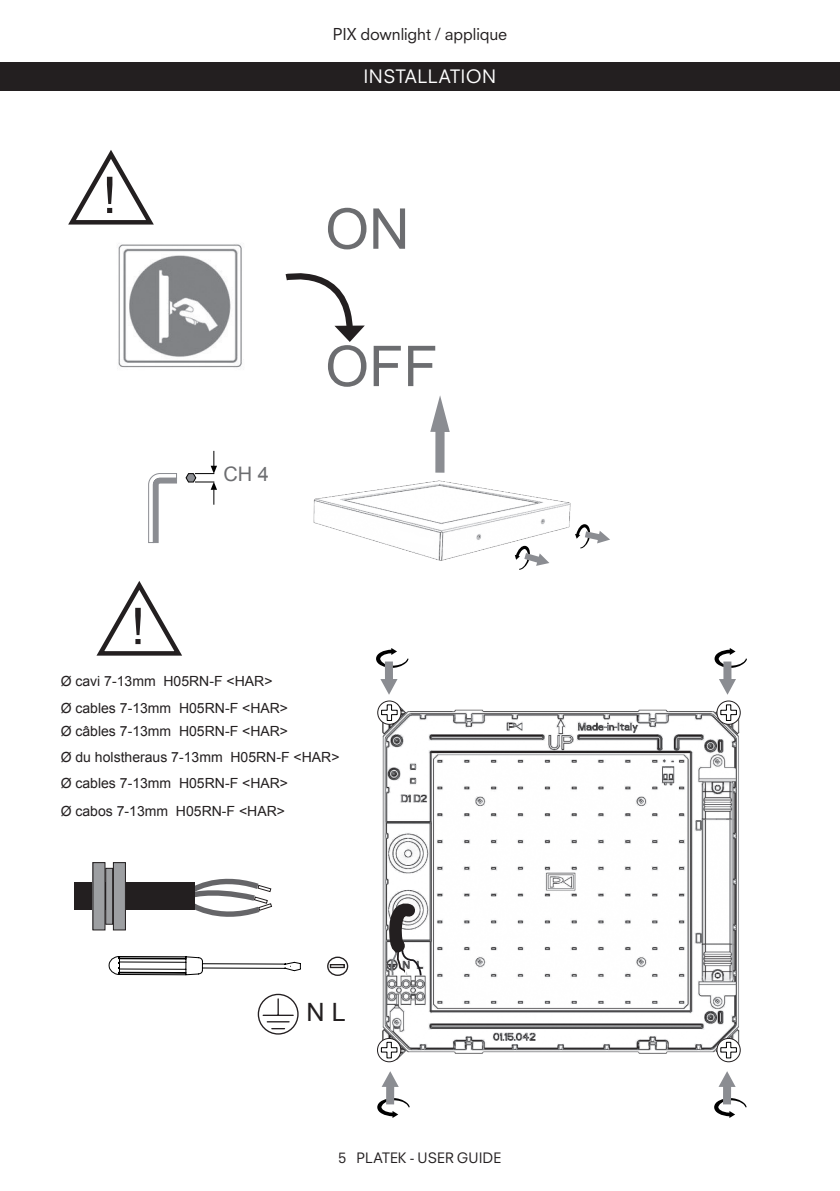
<style>
.page{position:relative;width:840px;height:1191px;background:#fff}
.page>*{position:absolute;margin:0;border:0;box-sizing:border-box;transform-origin:0 0}
.t1{font:56.2px "Arial";color:#6c6d70}
.t2{font:50.6px "Arial";color:#231f20}
.t3{font:25.2px "Arial";color:#231f20}
.t4{font:20px "Arial";color:#6c6d70}
.t5{font:18px "Neuzeit SLT Std";letter-spacing:.02em;color:#fff}
.t6{font:16px "Neuzeit SLT Std";letter-spacing:-.005em;color:#231f20}
.t7{font:14px/26px "Arial";color:#231f20}
.t8{font:14px "Neuzeit SLT Std";letter-spacing:.005em;color:#231f20}
</style>
<div class="page">
<img style="left:118px;top:244px;width:124px;height:124px">
<svg style="left:285px;top:273px;width:79px;height:69px"></svg>
<svg style="left:68px;top:150px;width:86px;height:75px"></svg>
<img style="left:313px;top:480px;width:258px;height:83px">
<svg style="left:575px;top:524px;width:34px;height:25px"></svg>
<svg style="left:514px;top:545px;width:35px;height:25px"></svg>
<svg style="left:430px;top:395px;width:19px;height:78px"></svg>
<svg style="left:148px;top:473px;width:29px;height:70px"></svg>
<svg style="left:185px;top:451px;width:32px;height:54px"></svg>
<img style="left:377px;top:700px;width:364px;height:363px">
<svg style="left:386px;top:902px;width:38px;height:75px"></svg>
<svg style="left:96px;top:581px;width:86px;height:75px"></svg>
<div style="left:257px;top:993px;width:41px;height:41px;border:1px solid #241f21;border-radius:50%"></div>
<svg style="left:277px;top:999px;width:2px;height:15px"></svg>
<hr style="left:263px;top:1014px;width:30px;height:2px;background:#241f21">
<svg style="left:267px;top:1021px;width:22px;height:1px"></svg>
<svg style="left:272px;top:1028px;width:12px;height:1px"></svg>
<svg style="left:108px;top:956px;width:193px;height:19px"></svg>
<div style="left:327px;top:956px;width:21px;height:20px;border:1px solid #231f20;border-radius:50%"></div>
<div style="left:329px;top:964px;width:16px;height:4px;border:1px solid #231f20"></div>
<div style="left:74px;top:882px;width:120px;height:27px;background:#231f20"></div>
<svg style="left:182px;top:878px;width:90px;height:39px"></svg>
<div style="left:93px;top:862px;width:12px;height:68px;background:#9d9fa2"></div>
<div style="left:113px;top:862px;width:12px;height:68px;background:#9d9fa2"></div>
<div style="left:113px;top:862px;width:13px;height:68px;border:1px solid #231f20"></div>
<div style="left:106px;top:868px;width:7px;height:56px;background:#9d9fa2"></div>
<div style="left:105px;top:868px;width:8px;height:56px;border:1px solid #231f20"></div>
<svg style="left:377px;top:701px;width:24px;height:23px"></svg>
<div style="left:377px;top:701px;width:24px;height:23px;border:1px solid #231f20;border-radius:50%"></div>
<svg style="left:380px;top:704px;width:18px;height:17px"></svg>
<svg style="left:716px;top:701px;width:23px;height:23px"></svg>
<div style="left:716px;top:701px;width:24px;height:23px;border:1px solid #231f20;border-radius:50%"></div>
<svg style="left:719px;top:704px;width:17px;height:17px"></svg>
<svg style="left:716px;top:1038px;width:23px;height:23px"></svg>
<div style="left:716px;top:1038px;width:24px;height:24px;border:1px solid #231f20;border-radius:50%"></div>
<svg style="left:719px;top:1041px;width:17px;height:17px"></svg>
<svg style="left:377px;top:1038px;width:23px;height:23px"></svg>
<div style="left:377px;top:1038px;width:24px;height:24px;border:1px solid #231f20;border-radius:50%"></div>
<svg style="left:380px;top:1041px;width:17px;height:17px"></svg>
<svg style="left:376px;top:648px;width:32px;height:47px"></svg>
<svg style="left:714px;top:648px;width:32px;height:47px"></svg>
<svg style="left:714px;top:1071px;width:32px;height:47px"></svg>
<svg style="left:377px;top:1071px;width:32px;height:47px"></svg>
<div style="left:0;top:62px;width:839px;height:29px;background:#231f20"></div>
<p class="t6" style="left:332px;top:25px;width:176px">PIX downlight / applique</p>
<h2 class="t2" style="left:102px;top:162px;width:16px">!</h2>
<h2 class="t2" style="left:131px;top:593px;width:16px">!</h2>
<h3 class="t4" style="left:223px;top:461px;width:47px">CH 4</h3>
<p class="t5" style="left:363px;top:66px;width:134px">INSTALLATION</p>
<h1 class="t1" style="left:325px;top:192px;width:86px">ON</h1>
<h1 class="t1" style="left:325px;top:329px;width:114px">OFF</h1>
<p class="t7" style="left:61px;top:668px;width:213px">Ø cavi 7-13mm H05RN-F &lt;HAR&gt;</p>
<p class="t7" style="left:61px;top:718px;width:280px">Ø câbles 7-13mm H05RN-F &lt;HAR&gt;<br>Ø du holstheraus 7-13mm H05RN-F &lt;HAR&gt;</p>
<p class="t7" style="left:61px;top:695px;width:229px">Ø cables 7-13mm H05RN-F &lt;HAR&gt;</p>
<p class="t7" style="left:61px;top:770px;width:229px;line-height:27.6px">Ø cables 7-13mm H05RN-F &lt;HAR&gt;<br>Ø cabos 7-13mm H05RN-F &lt;HAR&gt;</p>
<h3 class="t3" style="left:306px;top:995px;width:41px">N L</h3>
<p class="t8" style="left:338px;top:1149px;width:164px">5 PLATEK - USER GUIDE</p>
</div>
